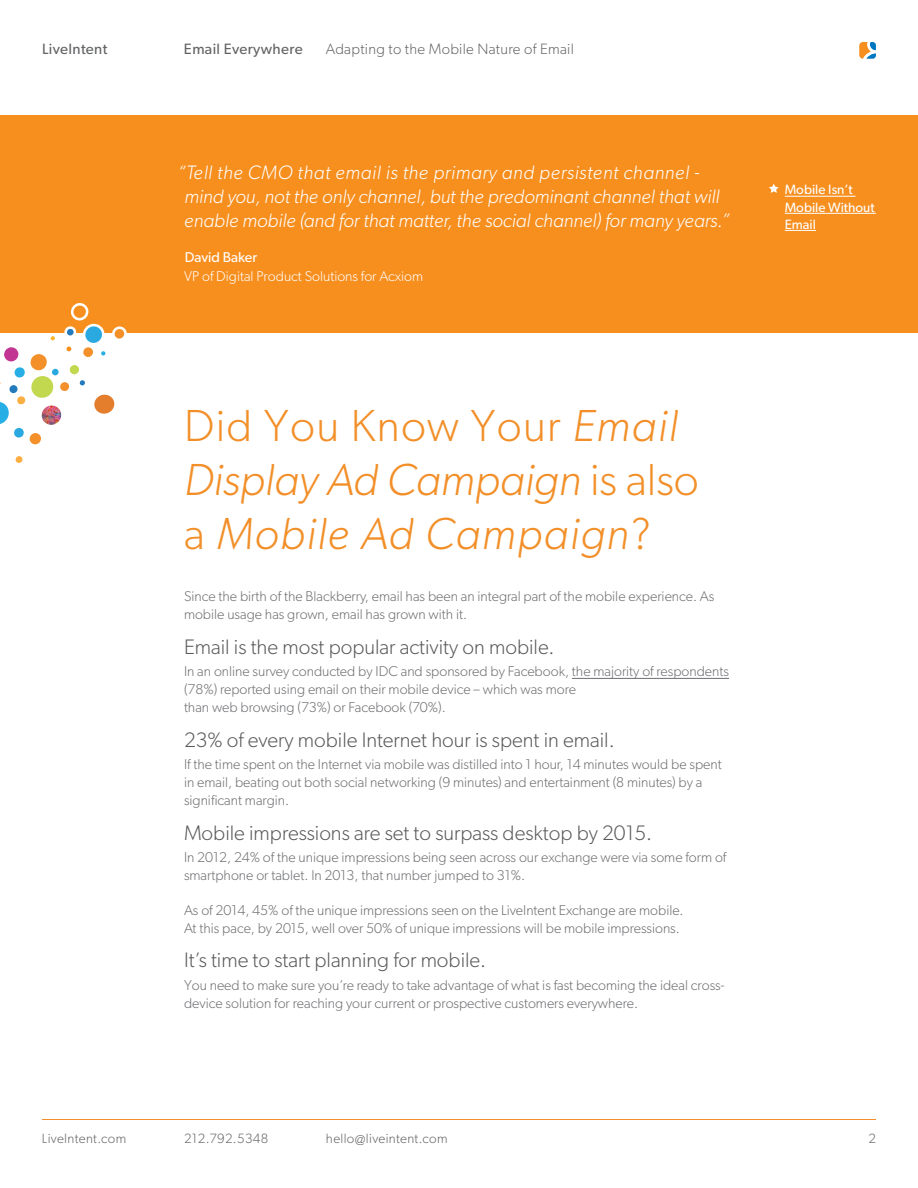
<style>
.page{position:relative;width:918px;height:1188px;background:#fff}
.page>*{position:absolute;margin:0;border:0;box-sizing:border-box;transform-origin:0 0}
.t1{font:italic 300 45px/54px "Gibson";color:#f28f29}
.t2{font:300 21px "Gibson";color:#58595b}
.t3{font:italic 300 19.5px/24px "Gibson";color:#fff}
.t4{font:300 15px "Gibson";letter-spacing:.02em;color:#636466}
.t5{font:15px "Gibson";letter-spacing:.025em;color:#636466}
.t6{font:300 14.25px/18px "Gibson";color:#6d6e71}
.t7{font:300 14.25px "Gibson";color:#fff}
.t8{font:14.25px "Gibson";color:#fff}
.t9{font:300 13.5px "Gibson";letter-spacing:.025em;color:#636466}
.t10{font:13.5px/17.1px "Gibson";color:#fff}
.s1{font-style:normal}
</style>
<div class="page">
<hr style="left:42px;top:1120px;width:834px;height:1px;background:#f28f29">
<svg style="left:859px;top:42px;width:17px;height:17px"></svg>
<hr style="left:572px;top:678px;width:157px;height:1px;background:#6d6e71">
<div style="left:0;top:116px;width:918px;height:217px;background:#f78f1f"></div>
<svg style="left:0;top:303px;width:127px;height:160px"></svg>
<hr style="left:785px;top:196px;width:71px;height:1px;background:#fff">
<hr style="left:785px;top:213px;width:91px;height:1px;background:#fff">
<hr style="left:785px;top:230px;width:31px;height:1px;background:#fff">
<svg style="left:769px;top:184px;width:10px;height:9px"></svg>
<p class="t5" style="left:42px;top:40px;width:67px">LiveIntent</p>
<p class="t5" style="left:184px;top:40px;width:120px">Email Everywhere</p>
<p class="t4" style="left:326px;top:40px;width:249px">Adapting to the Mobile Nature of Email</p>
<h3 class="t3" style="left:184px;top:160px;width:547px;text-indent:-7px">“Tell the CMO that email is the primary and persistent channel - mind you, not the only channel, but the predominant channel that will enable mobile (and for that matter, the social channel) for many years.”</h3>
<p class="t8" style="left:185px;top:248px;width:74px">David Baker</p>
<p class="t7" style="left:184px;top:268px;width:240px">VP of Digital Product Solutions for Acxiom</p>
<h1 class="t1" style="left:184px;top:398px;width:516px"><span class="s1">Did You Know Your</span> Email<br>Display Ad Campaign <span class="s1">is also a</span> Mobile Ad Campaign<span class="s1">?</span></h1>
<p class="t6" style="left:184px;top:587px;width:532px">Since the birth of the Blackberry, email has been an integral part of the mobile experience. As mobile usage has grown, email has grown with it.</p>
<h2 class="t2" style="left:184px;top:634px;width:372px">Email is the most popular activity on mobile.</h2>
<p class="t6" style="left:184px;top:662px;width:547px">In an online survey conducted by IDC and sponsored by Facebook, the majority of respondents (78%) reported using email on their mobile device – which was more<br>than web browsing (73%) or Facebook (70%).</p>
<h2 class="t2" style="left:184px;top:727px;width:432px">23% of every mobile Internet hour is spent in email.</h2>
<p class="t6" style="left:184px;top:755px;width:539px">If the time spent on the Internet via mobile was distilled into 1 hour, 14 minutes would be spent in email, beating out both social networking (9 minutes) and entertainment (8 minutes) by a significant margin.</p>
<h2 class="t2" style="left:184px;top:820px;width:470px">Mobile impressions are set to surpass desktop by 2015.</h2>
<p class="t6" style="left:184px;top:848px;width:544px">In 2012, 24% of the unique impressions being seen across our exchange were via some form of smartphone or tablet. In 2013, that number jumped to 31%.</p>
<p class="t6" style="left:184px;top:901px;width:501px">As of 2014, 45% of the unique impressions seen on the LiveIntent Exchange are mobile.<br>At this pace, by 2015, well over 50% of unique impressions will be mobile impressions.</p>
<h2 class="t2" style="left:184px;top:948px;width:304px">It’s time to start planning for mobile.</h2>
<p class="t6" style="left:184px;top:976px;width:542px">You need to make sure you’re ready to take advantage of what is fast becoming the ideal cross&shy;device solution for reaching your current or prospective customers everywhere.</p>
<p class="t10" style="left:785px;top:181px;width:91px">Mobile Isn’t<br>Mobile Without<br>Email</p>
<p class="t9" style="left:42px;top:1130px;width:86px">LiveIntent.com</p>
<p class="t9" style="left:184px;top:1130px;width:86px">212.792.5348</p>
<p class="t9" style="left:326px;top:1130px;width:123px">hello@liveintent.com</p>
<p class="t9" style="left:868px;top:1130px;width:9px">2</p>
</div>
